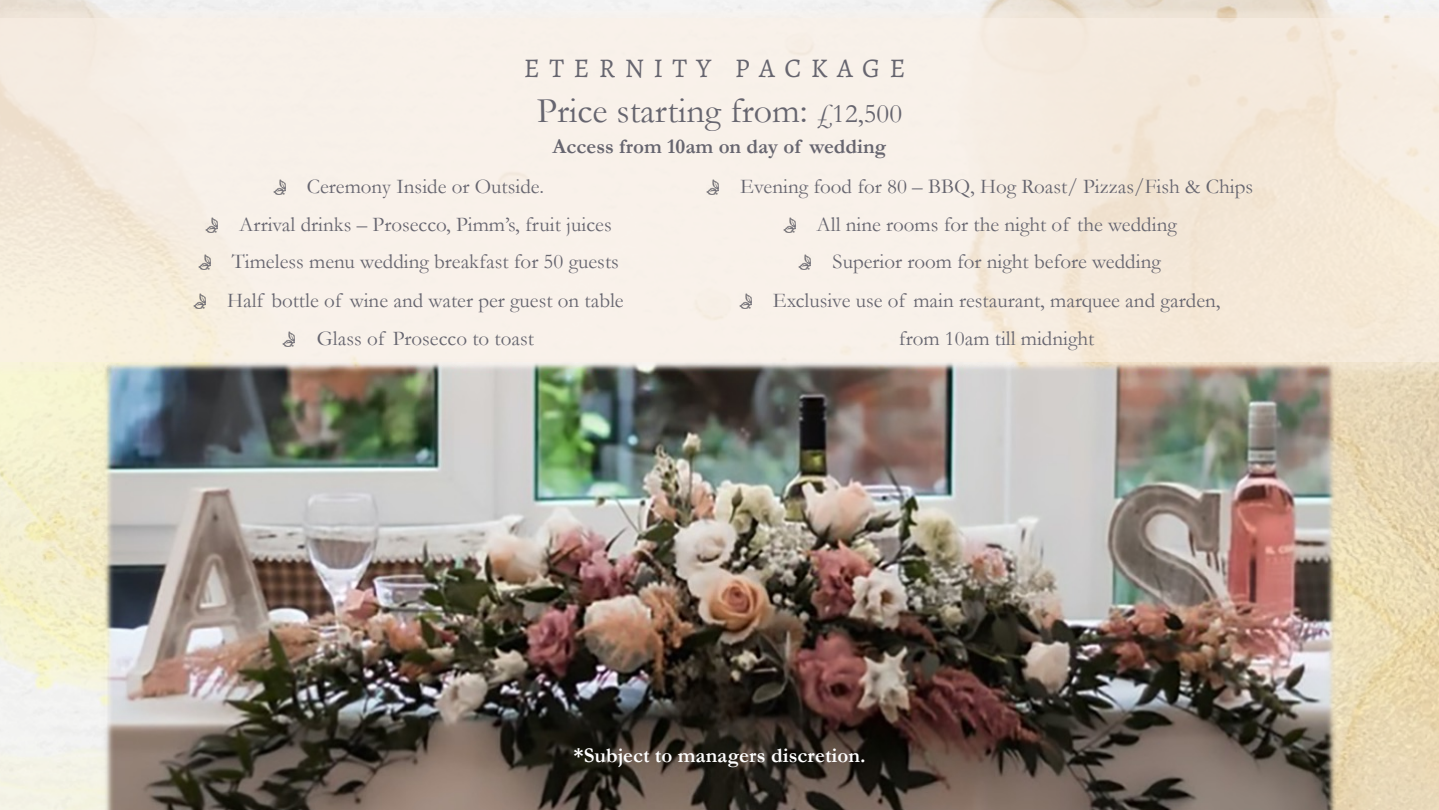
<style>
.page{position:relative;width:1439px;height:810px;background:#fff}
.page>*{position:absolute;margin:0;border:0;box-sizing:border-box;transform-origin:0 0}
.t1{font:36.05px "Garamond";color:#66656f}
.t2{font:27.12px "Alegreya";letter-spacing:.345em;color:#66656f}
.t3{font:21px/37.6px "Garamond";color:#66656f;text-align:center}
.t4{font:700 21px "Garamond";letter-spacing:.005em;color:#fff}
.t5{font:700 21px "Garamond";letter-spacing:.005em;color:#66656f}
.s1{font-size:27.12px}
</style>
<div class="page">
<img style="left:0;top:0;width:1439px;height:809px">
<img style="left:0;top:2px;width:1439px;height:377px">
<div style="left:0;top:19px;width:1439px;height:343px;background:#fbf1e7;opacity:.53"></div>
<img style="left:273px;top:179px;width:12px;height:15px">
<img style="left:206px;top:217px;width:12px;height:15px">
<img style="left:198px;top:255px;width:12px;height:15px">
<img style="left:194px;top:294px;width:12px;height:15px">
<img style="left:282px;top:331px;width:12px;height:15px">
<img style="left:706px;top:179px;width:12px;height:15px">
<img style="left:783px;top:217px;width:12px;height:15px">
<img style="left:798px;top:255px;width:12px;height:15px">
<img style="left:739px;top:294px;width:12px;height:15px">
<img style="left:101px;top:359px;width:1236px;height:450px">
<p class="t2" style="left:524px;top:51px;width:383px">ETERNITY PACKAGE</p>
<h1 class="t1" style="left:537px;top:87px;width:367px">Price starting from: <span class="s1">£12,500</span></h1>
<p class="t5" style="left:552px;top:131px;width:335px">Access from 10am on day of wedding</p>
<p class="t3" style="left:232px;top:167px;width:388px">Ceremony Inside or Outside.<br>Arrival drinks – Prosecco, Pimm’s, fruit juices<br>Timeless menu wedding breakfast for 50 guests</p>
<p class="t3" style="left:227px;top:281px;width:398px;line-height:38.1px">Half bottle of wine and water per guest on table<br>Glass of Prosecco to toast</p>
<p class="t3" style="left:740px;top:167px;width:514px">Evening food for 80 – BBQ, Hog Roast/ Pizzas/Fish &amp; Chips<br>All nine rooms for the night of the wedding<br>Superior room for night before wedding</p>
<p class="t3" style="left:773px;top:281px;width:449px;line-height:38.1px">Exclusive use of main restaurant, marquee and garden, from 10am till midnight</p>
<p class="t4" style="left:573px;top:741px;width:294px">*Subject to managers discretion.</p>
</div>
